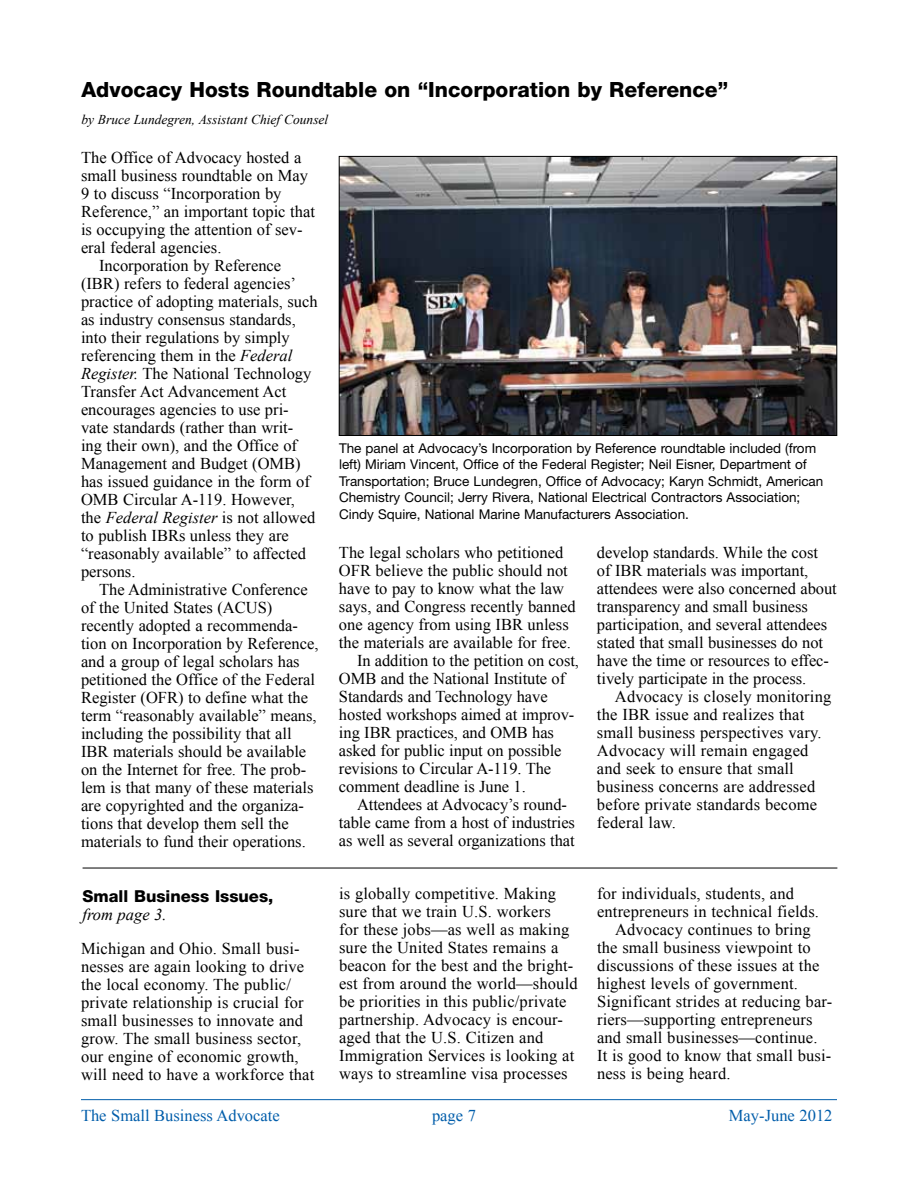
<style>
.page{position:relative;width:918px;height:1188px;background:#fff}
.page>*{position:absolute;margin:0;border:0;box-sizing:border-box;transform-origin:0 0}
._6{font:800 21px "Helvetica Neue LT Std";color:#000}
._7{font:16.5px/18px "Times New Roman";color:#000}
._7FIRST{font:16.5px/18px "Times New Roman";color:#000}
.t1{font:16.5px "Times New Roman";color:#005daa}
._7FIRST-2{font:800 16.5px/18px "Helvetica Neue LT Std";color:#000}
._9{font:13.5px/16.5px "Helvetica Neue LT Std";color:#000}
.author{font:italic 13.5px "Times New Roman";color:#000}
.s1{font-style:italic}
.s2{font-family:"Times New Roman";font-weight:400;font-style:italic}
</style>
<div class="page">
<hr style="left:81px;top:1099px;width:756px;height:1px;background:#005daa">
<img style="left:341px;top:158px;width:494px;height:276px">
<div style="left:339px;top:156px;width:498px;height:280px;border:1px solid #000"></div>
<hr style="left:83px;top:868px;width:754px;height:1px;background:#000">
<p class="_6" style="left:81px;top:78px;width:648px">Advocacy Hosts Roundtable on “Incorporation by Reference”</p>
<p class="author" style="left:81px;top:111px;width:248px">by Bruce Lundegren, Assistant Chief Counsel</p>
<p class="_7FIRST" style="left:81px;top:148px;width:235px">The Office of Advocacy hosted a small business roundtable on May<br>9 to discuss “Incorporation by<br>Reference,” an important topic that is occupying the attention of sev&shy;eral federal agencies.</p>
<p class="_7" style="left:81px;top:256px;width:238px;text-indent:18px">Incorporation by Reference (IBR) refers to federal agencies’ practice of adopting materials, such as industry consensus standards, into their regulations by simply referencing them in the <span class="s1">Federal<br>Register.</span> The National Technology<br>Transfer Act Advancement Act encourages agencies to use pri&shy;vate standards (rather than writ&shy;ing their own), and the Office of<br>Management and Budget (OMB) has issued guidance in the form of<br>OMB Circular A-119. However, the <span class="s1">Federal Register</span> is not allowed to publish IBRs unless they are “reasonably available” to affected persons.</p>
<p class="_7" style="left:81px;top:580px;width:239px;text-indent:18px">The Administrative Conference of the United States (ACUS) recently adopted a recommenda&shy;tion on Incorporation by Reference, and a group of legal scholars has petitioned the Office of the Federal Register (OFR) to define what the term “reasonably available” means, including the possibility that all IBR materials should be available on the Internet for free. The prob&shy;lem is that many of these materials are copyrighted and the organiza&shy;tions that develop them sell the materials to fund their operations.</p>
<p class="_9" style="left:339px;top:440px;width:486px">The panel at Advocacy’s Incorporation by Reference roundtable included (from left) Miriam Vincent, Office of the Federal Register; Neil Eisner, Department of Transportation; Bruce Lundegren, Office of Advocacy; Karyn Schmidt, American Chemistry Council; Jerry Rivera, National Electrical Contractors Association; Cindy Squire, National Marine Manufacturers Association.</p>
<p class="_7" style="left:339px;top:543px;width:238px">The legal scholars who petitioned OFR believe the public should not have to pay to know what the law says, and Congress recently banned one agency from using IBR unless the materials are available for free.</p>
<p class="_7" style="left:339px;top:651px;width:242px;text-indent:18px">In addition to the petition on cost,<br>OMB and the National Institute of<br>Standards and Technology have hosted workshops aimed at improv&shy;ing IBR practices, and OMB has asked for public input on possible revisions to Circular A-119. The comment deadline is June 1.</p>
<p class="_7" style="left:339px;top:795px;width:238px;text-indent:18px">Attendees at Advocacy’s round&shy;table came from a host of industries as well as several organizations that</p>
<p class="_7" style="left:597px;top:543px;width:241px">develop standards. While the cost<br>of IBR materials was important, attendees were also concerned about transparency and small business participation, and several attendees stated that small businesses do not have the time or resources to effec&shy;tively participate in the process.</p>
<p class="_7" style="left:597px;top:687px;width:236px;text-indent:18px">Advocacy is closely monitoring the IBR issue and realizes that small business perspectives vary.<br>Advocacy will remain engaged and seek to ensure that small business concerns are addressed before private standards become federal law.</p>
<p class="_7FIRST-2" style="left:83px;top:887px;width:192px">Small Business Issues, <span class="s2">from page 3.</span></p>
<p class="_7" style="left:81px;top:939px;width:235px">Michigan and Ohio. Small busi&shy;nesses are again looking to drive the local economy. The public/ private relationship is crucial for small businesses to innovate and grow. The small business sector, our engine of economic growth, will need to have a workforce that</p>
<p class="_7" style="left:339px;top:884px;width:240px">is globally competitive. Making sure that we train U.S. workers<br>for these jobs—as well as making sure the United States remains a beacon for the best and the bright&shy;est from around the world—should be priorities in this public/private partnership. Advocacy is encour&shy;aged that the U.S. Citizen and Immigration Services is looking at ways to streamline visa processes</p>
<p class="_7" style="left:597px;top:884px;width:224px">for individuals, students, and entrepreneurs in technical fields.</p>
<p class="_7" style="left:597px;top:920px;width:237px;text-indent:18px">Advocacy continues to bring the small business viewpoint to discussions of these issues at the highest levels of government.<br>Significant strides at reducing bar&shy;riers—supporting entrepreneurs and small businesses—continue.<br>It is good to know that small busi&shy;ness is being heard.</p>
<p class="t1" style="left:81px;top:1104px;width:200px">The Small Business Advocate</p>
<p class="t1" style="left:432px;top:1104px;width:45px">page 7</p>
<p class="t1" style="left:729px;top:1104px;width:105px">May-June 2012</p>
</div>
